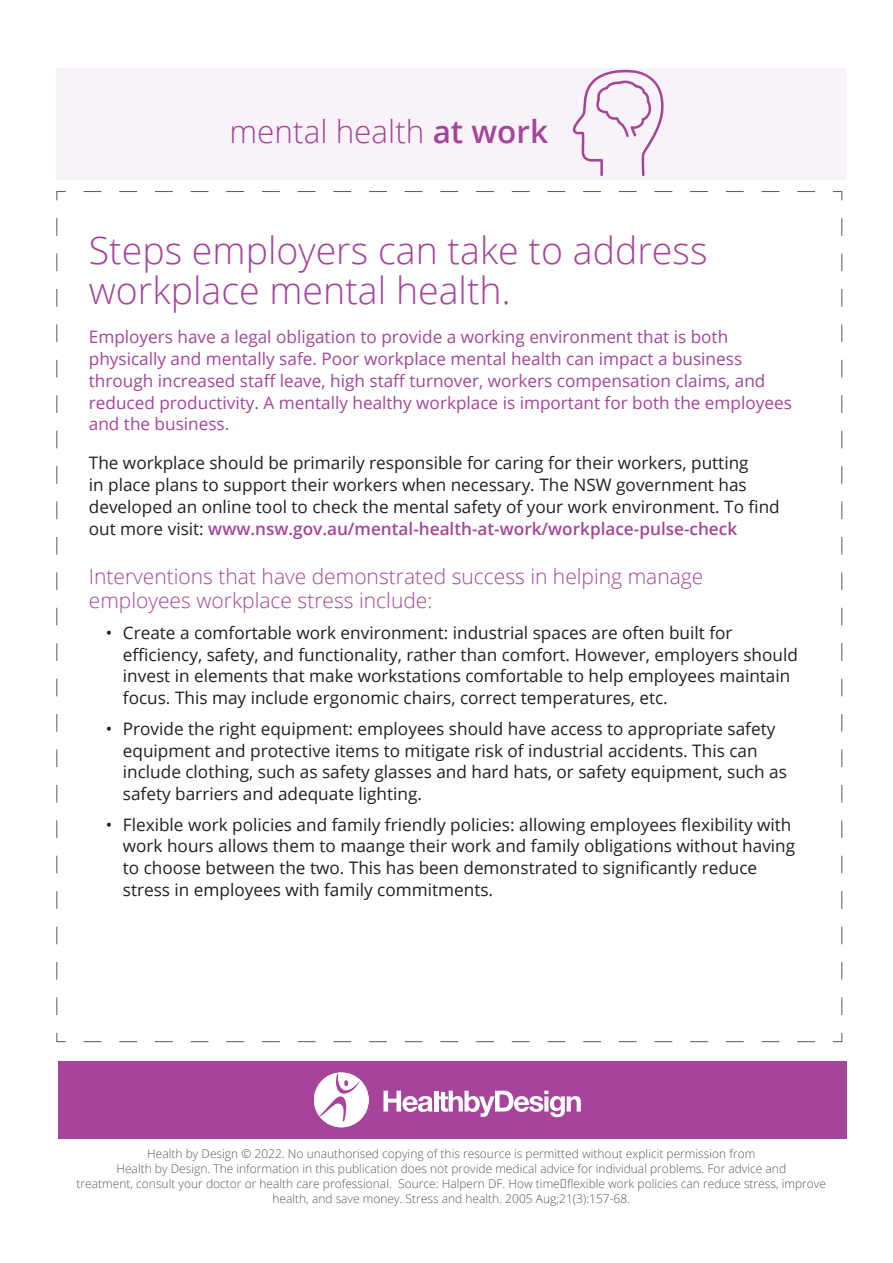
<style>
.page{position:relative;width:893px;height:1263px;background:#fff}
.page>*{position:absolute;margin:0;border:0;box-sizing:border-box;transform-origin:0 0}
.t1{font:300 37.5px/40.5px "Open Sans";color:#a54499}
.t2{font:300 31.5px "Open Sans";color:#a54499}
.t3{font:300 21px/24px "Open Sans";color:#a54499}
.t4{font:17.1px/21.9px "Open Sans";color:#231f20}
.t5{font:17.1px/21.9px "Open Sans";color:#a54499}
.t6{font:300 12px/15px "Open Sans";color:#57585a;text-align:center}
.s1{font-weight:600}
.s2{font-weight:600;color:#a54499}
</style>
<div class="page">
<div style="left:56px;top:69px;width:790px;height:111px;background:#f8f3f8"></div>
<svg style="left:572px;top:68px;width:92px;height:108px"></svg>
<div style="left:58px;top:1061px;width:788px;height:77px;background:#a54499"></div>
<svg style="left:383px;top:1091px;width:198px;height:26px"></svg>
<svg style="left:314px;top:1073px;width:55px;height:54px"></svg>
<p class="t2" style="left:229px;top:110px;width:320px">mental health <span class="s1">at work</span></p>
<p class="t1" style="left:89px;top:229px;width:620px">Steps employers can take to address workplace mental health.</p>
<p class="t5" style="left:89px;top:325px;width:705px">Employers have a legal obligation to provide a working environment that is both physically and mentally safe. Poor workplace mental health can impact a business through increased staff leave, high staff turnover, workers compensation claims, and reduced productivity. A mentally healthy workplace is important for both the employees and the business.</p>
<p class="t4" style="left:89px;top:452px;width:692px">The workplace should be primarily responsible for caring for their workers, putting<br>in place plans to support their workers when necessary. The NSW government has developed an online tool to check the mental safety of your work environment. To find out more visit: <span class="s2">www.nsw.gov.au/mental-health-at-work/workplace-pulse-check</span></p>
<p class="t3" style="left:89px;top:564px;width:616px">Interventions that have demonstrated success in helping manage employees workplace stress include:</p>
<p class="t4" style="left:123px;top:621px;width:676px;text-indent:-17px">• Create a comfortable work environment: industrial spaces are often built for efficiency, safety, and functionality, rather than comfort. However, employers should invest in elements that make workstations comfortable to help employees maintain focus. This may include ergonomic chairs, correct temperatures, etc.</p>
<p class="t4" style="left:123px;top:717px;width:665px;text-indent:-17px">• Provide the right equipment: employees should have access to appropriate safety equipment and protective items to mitigate risk of industrial accidents. This can include clothing, such as safety glasses and hard hats, or safety equipment, such as safety barriers and adequate lighting.</p>
<p class="t4" style="left:123px;top:813px;width:674px;text-indent:-17px">• Flexible work policies and family friendly policies: allowing employees flexibility with work hours allows them to maange their work and family obligations without having to choose between the two. This has been demonstrated to significantly reduce stress in employees with family commitments.</p>
<p class="t6" style="left:77px;top:1146px;width:751px">Health by Design © 2022. No unauthorised copying of this resource is permitted without explicit permission from<br>Health by Design. The information in this publication does not provide medical advice for individual problems. For advice and<br>treatment, consult your doctor or health care professional. Source: Halpern DF. How time‐flexible work policies can reduce stress, improve health, and save money. Stress and health. 2005 Aug;21(3):157-68.</p>
</div>
